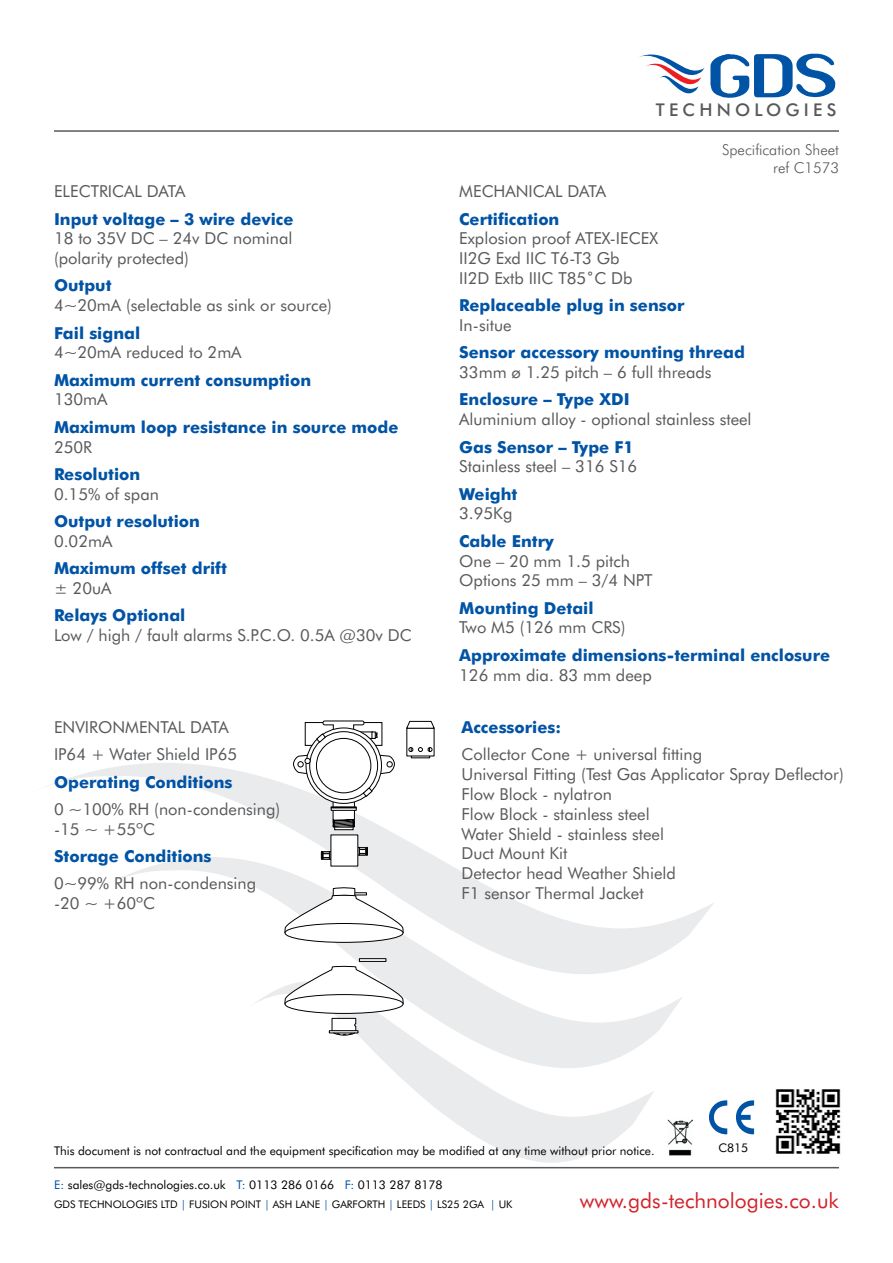
<style>
.page{position:relative;width:893px;height:1263px;background:#fff}
.page>*{position:absolute;margin:0;border:0;box-sizing:border-box;transform-origin:0 0}
.t1{font:21px "Futura BT";color:#d2232a}
.t2{font:500 17.55px "Futura BT";letter-spacing:.24em;color:#58595b}
.t3{font:16.5px/19.8px "Futura BT";color:#58595b}
.t4{font:700 16.5px "Futura BT";color:#0053a5}
.t5{font:300 15px/18px "Futura BT";color:#58595b;text-align:right}
.t6{font:12px "Futura BT";color:#000}
.t7{font:10.5px "Futura BT";color:#000}
.s1{color:#0053a5}
</style>
<div class="page">
<svg style="left:48px;top:763px;width:666px;height:177px"></svg>
<svg style="left:93px;top:857px;width:590px;height:177px"></svg>
<svg style="left:250px;top:981px;width:405px;height:181px"></svg>
<svg style="left:710px;top:54px;width:126px;height:44px"></svg>
<svg style="left:639px;top:54px;width:65px;height:40px"></svg>
<hr style="left:54px;top:1167px;width:785px;height:1px;background:#58595b">
<hr style="left:54px;top:130px;width:785px;height:2px;background:#58595b">
<img style="left:775px;top:1089px;width:66px;height:65px">
<svg style="left:284px;top:887px;width:120px;height:48px"></svg>
<div style="left:285px;top:923px;width:118px;height:19px;background:#fff;border-radius:50%"></div>
<div style="left:285px;top:923px;width:118px;height:20px;border:1px solid #000;border-radius:50%"></div>
<svg style="left:359px;top:958px;width:27px;height:4px"></svg>
<svg style="left:284px;top:966px;width:120px;height:41px"></svg>
<div style="left:285px;top:994px;width:118px;height:19px;background:#fff;border-radius:50%"></div>
<div style="left:285px;top:994px;width:118px;height:20px;border:1px solid #000;border-radius:50%"></div>
<div style="left:329px;top:1030px;width:29px;height:3px;background:#fff;border:1px solid #000"></div>
<svg style="left:358px;top:847px;width:10px;height:8px"></svg>
<svg style="left:321px;top:851px;width:10px;height:9px"></svg>
<div style="left:331px;top:835px;width:27px;height:31px;background:#fff"></div>
<svg style="left:331px;top:1018px;width:25px;height:17px"></svg>
<div style="left:334px;top:827px;width:19px;height:3px;background:#fff;border:1px solid #000"></div>
<svg style="left:293px;top:721px;width:102px;height:107px"></svg>
<svg style="left:411px;top:756px;width:19px;height:2px"></svg>
<svg style="left:406px;top:721px;width:28px;height:8px"></svg>
<svg style="left:409px;top:747px;width:23px;height:5px"></svg>
<svg style="left:709px;top:1100px;width:18px;height:34px"></svg>
<svg style="left:736px;top:1100px;width:18px;height:34px"></svg>
<img style="left:668px;top:1119px;width:25px;height:36px">
<p class="t2" style="left:656px;top:99px;width:182px">TECHNOLOGIES</p>
<p class="t3" style="left:54px;top:181px;width:19px">Electrical</p>
<p class="t3" style="left:147px;top:181px;width:22px">Data</p>
<p class="t4" style="left:54px;top:209px;width:241px">Input voltage – 3 wire device</p>
<p class="t3" style="left:54px;top:228px;width:240px">18 to 35V DC – 24v DC nominal (polarity protected)</p>
<p class="t4" style="left:54px;top:276px;width:59px">Output</p>
<p class="t3" style="left:54px;top:295px;width:279px">4~20mA (selectable as sink or source)</p>
<p class="t4" style="left:54px;top:323px;width:88px">Fail signal</p>
<p class="t3" style="left:54px;top:342px;width:189px">4~20mA reduced to 2mA</p>
<p class="t4" style="left:54px;top:370px;width:259px">Maximum current consumption</p>
<p class="t3" style="left:54px;top:390px;width:55px">130mA</p>
<p class="t4" style="left:54px;top:417px;width:346px">Maximum loop resistance in source mode</p>
<p class="t3" style="left:54px;top:437px;width:40px">250R</p>
<p class="t4" style="left:54px;top:464px;width:88px">Resolution</p>
<p class="t3" style="left:54px;top:484px;width:106px">0.15% of span</p>
<p class="t4" style="left:54px;top:511px;width:147px">Output resolution</p>
<p class="t3" style="left:54px;top:531px;width:60px">0.02mA</p>
<p class="t4" style="left:54px;top:558px;width:174px">Maximum offset drift</p>
<p class="t3" style="left:54px;top:578px;width:59px">± 20uA</p>
<p class="t4" style="left:54px;top:605px;width:133px">Relays Optional</p>
<p class="t3" style="left:54px;top:625px;width:359px">Low / high / fault alarms S.P.C.O. 0.5A @30v DC</p>
<p class="t3" style="left:54px;top:713px;width:185px;line-height:27.3px;text-indent:136px">Data<br>IP64 + Water Shield IP65</p>
<p class="t4" style="left:54px;top:772px;width:180px">Operating Conditions</p>
<p class="t3" style="left:54px;top:799px;width:228px">0 ~100% RH (non-condensing) -15 ~ +55ºC</p>
<p class="t4" style="left:54px;top:846px;width:159px">Storage Conditions</p>
<p class="t3" style="left:54px;top:873px;width:204px">0~99% RH non-condensing -20 ~ +60ºC</p>
<p class="t3" style="left:54px;top:717px;width:20px">Environmental</p>
<p class="t5" style="left:722px;top:140px;width:118px">Specification Sheet ref C1573</p>
<p class="t3" style="left:459px;top:181px;width:25px">Mechanical</p>
<p class="t3" style="left:568px;top:181px;width:22px">Data</p>
<p class="t4" style="left:459px;top:209px;width:102px">Certification</p>
<p class="t3" style="left:459px;top:228px;width:200px">Explosion proof ATEX-IECEX<br>II2G Exd IIC T6-T3 Gb<br>II2D Extb IIIC T85˚C Db</p>
<p class="t4" style="left:459px;top:295px;width:227px">Replaceable plug in sensor</p>
<p class="t3" style="left:459px;top:315px;width:54px">In-situe</p>
<p class="t4" style="left:459px;top:342px;width:287px">Sensor accessory mounting thread</p>
<p class="t3" style="left:459px;top:362px;width:254px">33mm ø 1.25 pitch – 6 full threads</p>
<p class="t4" style="left:459px;top:390px;width:172px">Enclosure – Type XDI</p>
<p class="t3" style="left:459px;top:409px;width:294px">Aluminium alloy - optional stainless steel</p>
<p class="t4" style="left:459px;top:437px;width:176px">Gas Sensor – Type F1</p>
<p class="t3" style="left:459px;top:456px;width:180px">Stainless steel – 316 S16</p>
<p class="t4" style="left:459px;top:484px;width:60px">Weight</p>
<p class="t3" style="left:459px;top:504px;width:55px">3.95Kg</p>
<p class="t4" style="left:459px;top:531px;width:96px">Cable Entry</p>
<p class="t3" style="left:459px;top:551px;width:195px">One – 20 mm 1.5 pitch<br>Options 25 mm – 3/4 NPT</p>
<p class="t4" style="left:459px;top:598px;width:136px">Mounting Detail</p>
<p class="t3" style="left:459px;top:618px;width:168px">Two M5 (126 mm CRS)</p>
<p class="t4" style="left:459px;top:645px;width:372px">Approximate dimensions-terminal enclosure</p>
<p class="t3" style="left:459px;top:665px;width:194px">126 mm dia. 83 mm deep</p>
<p class="t4" style="left:461px;top:717px;width:101px">Accessories:</p>
<p class="t3" style="left:461px;top:744px;width:384px">Collector Cone + universal fitting<br>Universal Fitting (Test Gas Applicator Spray Deflector)<br>Flow Block - nylatron<br>Flow Block - stainless steel<br>Water Shield - stainless steel<br>Duct Mount Kit<br>Detector head Weather Shield<br>F1 sensor Thermal Jacket</p>
<p class="t6" style="left:54px;top:1143px;width:602px">This document is not contractual and the equipment specification may be modified at any time without prior notice.</p>
<p class="t6" style="left:718px;top:1140px;width:31px">C815</p>
<p class="t6" style="left:54px;top:1177px;width:390px"><span class="s1">E:</span> sales@gds-technologies.co.uk <span class="s1">T:</span> 0113 286 0166 <span class="s1">F:</span> 0113 287 8178</p>
<p class="t7" style="left:54px;top:1198px;width:460px">GDS TECHNOLOGIES LTD <span class="s1">|</span> FUSION POINT <span class="s1">|</span> ASH LANE <span class="s1">|</span> GARFORTH <span class="s1">|</span> LEEDS <span class="s1">|</span> LS25 2GA <span class="s1">|</span> UK</p>
<p class="t1" style="left:580px;top:1188px;width:260px">www.gds-technologies.co.uk</p>
</div>
